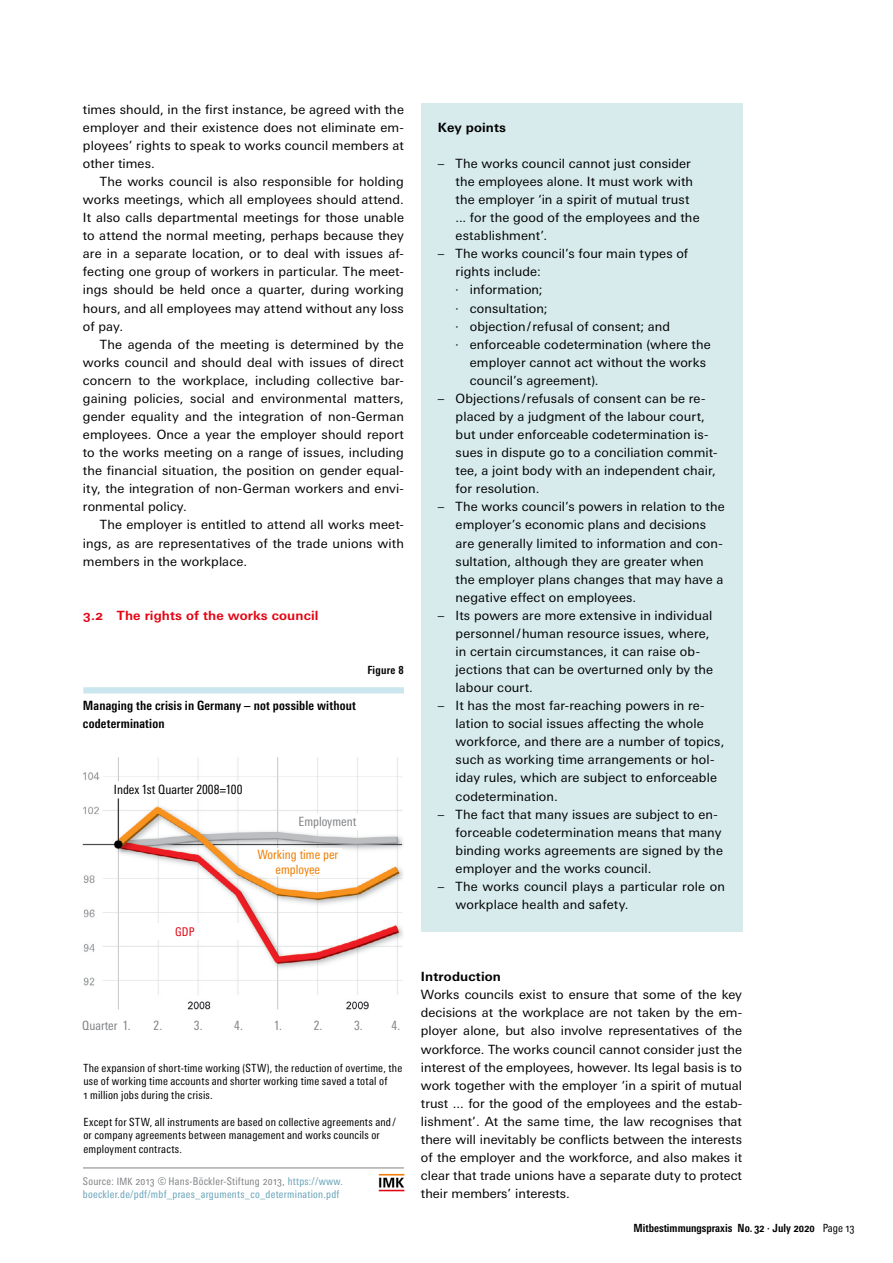
<style>
.page{position:relative;width:893px;height:1263px;background:#fff}
.page>*{position:absolute;margin:0;border:0;box-sizing:border-box;transform-origin:0 0}
.Hellblau_Infobox_im{font:12.75px/18px "Univers Next Pro";letter-spacing:.01em;color:#000}
.Grundtext{font:12.75px/18px "Univers Next Pro";letter-spacing:.01em;color:#000;text-align:justify}
.Grundtext_o_E{font:12.75px/18px "Univers Next Pro";color:#000;text-align:justify}
.Untertitel___AT{font:700 condensed 12.75px/18px "Univers Next Pro";letter-spacing:.01em;color:#000}
.t1{font:condensed 12.75px "Univers Next Pro";color:#808285}
.t2{font:700 12.75px "Univers Next Pro";letter-spacing:.01em;color:#e30513}
.t3{font:condensed 12.75px "Univers Next Pro";color:#000}
.t4{font:condensed 12.75px/15px "Univers Next Pro";color:#ef7c00;text-align:center}
.Ü3_Zwischenüberschri{font:700 12.75px "Univers Next Pro";letter-spacing:.01em;color:#000}
.Hellblau_Infobox_im-2{font:700 12.75px "Univers Next Pro";letter-spacing:.01em;color:#000}
.t5{font:condensed 12px "Univers Next Pro";color:#e30513}
.Zusatztext_1___AT{font:condensed 11.25px/13.5px "Univers Next Pro";letter-spacing:.015em;color:#000}
.t6{font:700 condensed 11.25px "Univers Next Pro";color:#000}
.t7{font:condensed 10.65px/13.5px "Univers Next Pro";letter-spacing:.025em;color:#66a3b9}
.s1{color:#808285}
.s2{font-size:10.05px;color:#808285}
.s3{font-weight:400}
</style>
<div class="page">
<div style="left:421px;top:103px;width:321px;height:51px;background:#d7ebed"></div>
<div style="left:421px;top:139px;width:321px;height:124px;background:#d7ebed"></div>
<div style="left:421px;top:230px;width:321px;height:69px;background:#d7ebed"></div>
<div style="left:421px;top:284px;width:321px;height:51px;background:#d7ebed"></div>
<div style="left:421px;top:320px;width:321px;height:87px;background:#d7ebed"></div>
<div style="left:421px;top:374px;width:321px;height:142px;background:#d7ebed"></div>
<div style="left:421px;top:483px;width:321px;height:141px;background:#d7ebed"></div>
<div style="left:421px;top:591px;width:321px;height:123px;background:#d7ebed"></div>
<div style="left:421px;top:681px;width:321px;height:142px;background:#d7ebed"></div>
<div style="left:421px;top:790px;width:321px;height:105px;background:#d7ebed"></div>
<div style="left:421px;top:862px;width:321px;height:69px;background:#d7ebed"></div>
<div style="left:83px;top:687px;width:321px;height:6px;background:#cce6ef"></div>
<hr style="left:83px;top:1168px;width:321px;height:1px;background:#808285">
<img style="left:379px;top:1173px;width:26px;height:18px">
<img style="left:82px;top:757px;width:321px;height:253px">
<div style="left:109px;top:781px;width:138px;height:16px;background:#fff"></div>
<div style="left:279px;top:814px;width:96px;height:15px;background:#fff"></div>
<div style="left:254px;top:848px;width:88px;height:27px;background:#fff"></div>
<div style="left:121px;top:924px;width:128px;height:15px;background:#fff"></div>
<p class="Grundtext" style="left:83px;top:100px;width:323px">times should, in the first instance, be agreed with the employer and their existence does not eliminate em&shy;ployees’ rights to speak to works council members at other times.</p>
<p class="Grundtext" style="left:83px;top:173px;width:323px;text-indent:17px">The works council is also responsible for holding works meetings, which all employees should attend.<br>It also calls departmental meetings for those unable to attend the normal meeting, perhaps because they are in a separate location, or to deal with issues af&shy;fecting one group of workers in particular. The meet&shy;ings should be held once a quarter, during working hours, and all employees may attend without any loss of pay.</p>
<p class="Grundtext" style="left:83px;top:335px;width:323px;text-indent:17px">The agenda of the meeting is determined by the works council and should deal with issues of direct concern to the workplace, including collective bar&shy;gaining policies, social and environmental matters, gender equality and the integration of non-German employees. Once a year the employer should report to the works meeting on a range of issues, including the financial situation, the position on gender equal&shy;ity, the integration of non-German workers and envi&shy;ronmental policy.</p>
<p class="Grundtext" style="left:83px;top:516px;width:323px;text-indent:17px">The employer is entitled to attend all works meet&shy;ings, as are representatives of the trade unions with members in the workplace.</p>
<p class="t2" style="left:83px;top:608px;width:237px">3.2 The rights of the works council</p>
<p class="Untertitel___AT" style="left:83px;top:696px;width:274px">Managing the crisis in Germany – not possible without codetermination</p>
<p class="t6" style="left:367px;top:663px;width:38px">Figure 8</p>
<p class="t3" style="left:114px;top:782px;width:130px">Index 1st Quarter 2008=100</p>
<p class="t1" style="left:299px;top:814px;width:59px">Employment</p>
<p class="t4" style="left:257px;top:847px;width:82px">Working time per employee</p>
<p class="t5" style="left:175px;top:925px;width:21px">GDP</p>
<p class="t1" style="left:82px;top:1018px;width:50px">Quarter 1.</p>
<p class="t1" style="left:154px;top:1018px;width:10px">2.</p>
<p class="t1" style="left:194px;top:1018px;width:10px">3.</p>
<p class="t1" style="left:234px;top:1018px;width:10px">4.</p>
<p class="t1" style="left:275px;top:1018px;width:9px">1.</p>
<p class="t1" style="left:314px;top:1018px;width:10px">2.</p>
<p class="t1" style="left:354px;top:1018px;width:48px">3. 4.</p>
<p class="Zusatztext_1___AT" style="left:83px;top:1061px;width:320px">The expansion of short-time working (STW), the reduction of overtime, the use of working time accounts and shorter working time saved a total of<br>1 million jobs during the crisis.</p>
<p class="Zusatztext_1___AT" style="left:83px;top:1115px;width:314px">Except for STW, all instruments are based on collective agreements and/ or company agreements between management and works councils or employment contracts.</p>
<p class="t7" style="left:83px;top:1174px;width:262px"><span class="s1">Source:</span> <span class="s2">IMK</span> <span class="s1">2013 © Hans-Böckler-Stiftung 2013,</span> https://www. boeckler.de/pdf/mbf_praes_arguments_co_determination.pdf</p>
<p class="Hellblau_Infobox_im-2" style="left:438px;top:120px;width:70px">Key points</p>
<p class="Hellblau_Infobox_im" style="left:456px;top:154px;width:246px;text-indent:-18px">– The works council cannot just consider the employees alone. It must work with the employer ‘in a spirit of mutual trust ... for the good of the employees and the establishment’.</p>
<p class="Hellblau_Infobox_im" style="left:456px;top:245px;width:234px;text-indent:-18px">– The works council’s four main types of rights include:</p>
<p class="Hellblau_Infobox_im" style="left:455px;top:281px;width:89px">· information;</p>
<p class="Hellblau_Infobox_im" style="left:455px;top:299px;width:94px">· consultation;</p>
<p class="Hellblau_Infobox_im" style="left:455px;top:317px;width:217px">· objection/refusal of consent; and</p>
<p class="Hellblau_Infobox_im" style="left:470px;top:335px;width:242px;text-indent:-15px">· enforceable codetermination (where the employer cannot act without the works council’s agreement).</p>
<p class="Hellblau_Infobox_im" style="left:456px;top:389px;width:263px;text-indent:-18px">– Objections /refusals of consent can be re&shy;placed by a judgment of the labour court, but under enforceable codetermination is&shy;sues in dispute go to a conciliation commit&shy;tee, a joint body with an independent chair, for resolution.</p>
<p class="Hellblau_Infobox_im" style="left:456px;top:498px;width:271px;text-indent:-18px">– The works council’s powers in relation to the employer’s economic plans and decisions are generally limited to information and con&shy;sultation, although they are greater when the employer plans changes that may have a negative effect on employees.</p>
<p class="Hellblau_Infobox_im" style="left:456px;top:606px;width:259px;text-indent:-18px">– Its powers are more extensive in individual personnel/human resource issues, where, in certain circumstances, it can raise ob&shy;jections that can be overturned only by the labour court.</p>
<p class="Hellblau_Infobox_im" style="left:456px;top:697px;width:270px;text-indent:-18px">– It has the most far-reaching powers in re&shy;lation to social issues affecting the whole workforce, and there are a number of topics, such as working time arrangements or hol&shy;iday rules, which are subject to enforceable codetermination.</p>
<p class="Hellblau_Infobox_im" style="left:456px;top:805px;width:269px;text-indent:-18px">– The fact that many issues are subject to en&shy;forceable codetermination means that many binding works agreements are signed by the employer and the works council.</p>
<p class="Hellblau_Infobox_im" style="left:456px;top:877px;width:271px;text-indent:-18px">– The works council plays a particular role on workplace health and safety.</p>
<p class="Ü3_Zwischenüberschri" style="left:421px;top:969px;width:82px">Introduction</p>
<p class="Grundtext_o_E" style="left:421px;top:986px;width:323px">Works councils exist to ensure that some of the key decisions at the workplace are not taken by the em&shy;ployer alone, but also involve representatives of the workforce. The works council cannot consider just the interest of the employees, however. Its legal basis is to work together with the employer ‘in a spirit of mutual trust ... for the good of the employees and the estab&shy;lishment’. At the same time, the law recognises that there will inevitably be conflicts between the interests of the employer and the workforce, and also makes it clear that trade unions have a separate duty to protect their members’ interests.</p>
<p class="t6" style="left:634px;top:1221px;width:223px">Mitbestimmungspraxis No. 32 · July 2020 <span class="s3">Page 13</span></p>
</div>
